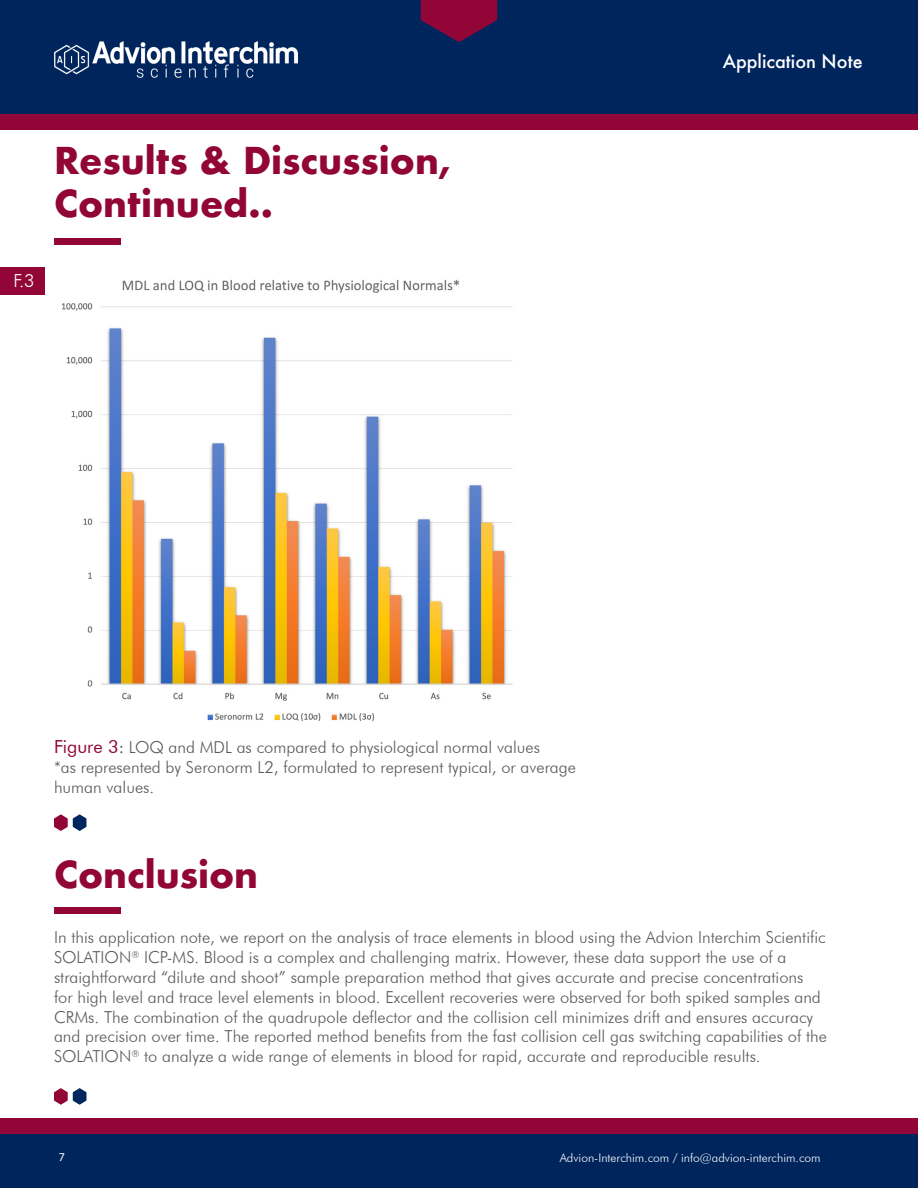
<style>
.page{position:relative;width:918px;height:1188px;background:#fff}
.page>*{position:absolute;margin:0;border:0;box-sizing:border-box;transform-origin:0 0}
.t1{font:700 36px/43.2px "Futura";color:#910636}
.t2{font:500 18px "Futura";color:#fff}
.t3{font:300 18px "Futura BT";color:#fff}
.t4{font:300 16.5px/19.8px "Futura BT";color:#595a5a}
.t5{font:300 16.5px/19.8px "Futura BT";color:#595959}
.t6{font:300 12px "Futura BT";color:#fff}
.t7{font:12px "Myriad Pro";color:#fff}
.s1{font-weight:400;font-size:18px;color:#910636}
.s2{font-weight:400}
</style>
<div class="page">
<div style="left:0;top:0;width:918px;height:114px;background:#00255d"></div>
<svg style="left:421px;top:0;width:76px;height:42px"></svg>
<div style="left:0;top:114px;width:918px;height:16px;background:#910636"></div>
<img style="left:54px;top:42px;width:244px;height:36px">
<div style="left:0;top:1134px;width:918px;height:54px;background:#00255d"></div>
<div style="left:0;top:1119px;width:918px;height:15px;background:#910636"></div>
<div style="left:0;top:267px;width:45px;height:28px;background:#910636"></div>
<svg style="left:54px;top:1088px;width:32px;height:17px"></svg>
<div style="left:54px;top:238px;width:67px;height:7px;background:#910636"></div>
<img style="left:62px;top:279px;width:451px;height:443px">
<div style="left:54px;top:907px;width:67px;height:6px;background:#910636"></div>
<svg style="left:54px;top:814px;width:32px;height:17px"></svg>
<p class="t1" style="left:54px;top:139px;width:399px">Results &amp; Discussion,<br>Continued..</p>
<p class="t3" style="left:14px;top:269px;width:23px">F.3</p>
<p class="t2" style="left:723px;top:49px;width:142px">Application Note</p>
<p class="t5" style="left:54px;top:738px;width:488px"><span class="s1">Figure 3</span><span class="s2">:</span> LOQ and MDL as compared to physiological normal values</p>
<p class="t5" style="left:54px;top:757px;width:523px">*as represented by Seronorm L2, formulated to represent typical, or average human values.</p>
<p class="t1" style="left:54px;top:852px;width:206px">Conclusion</p>
<p class="t4" style="left:54px;top:928px;width:775px">In this application note, we report on the analysis of trace elements in blood using the Advion Interchim Scientific SOLATION<sup>®</sup> ICP-MS. Blood is a complex and challenging matrix. However, these data support the use of a straightforward “dilute and shoot” sample preparation method that gives accurate and precise concentrations<br>for high level and trace level elements in blood. Excellent recoveries were observed for both spiked samples and CRMs. The combination of the quadrupole deflector and the collision cell minimizes drift and ensures accuracy and precision over time. The reported method benefits from the fast collision cell gas switching capabilities of the SOLATION<sup>®</sup> to analyze a wide range of elements in blood for rapid, accurate and reproducible results.</p>
<p class="t7" style="left:59px;top:1150px;width:8px">7</p>
<p class="t6" style="left:560px;top:1150px;width:262px">Advion-Interchim.com / info@advion-interchim.com</p>
</div>
